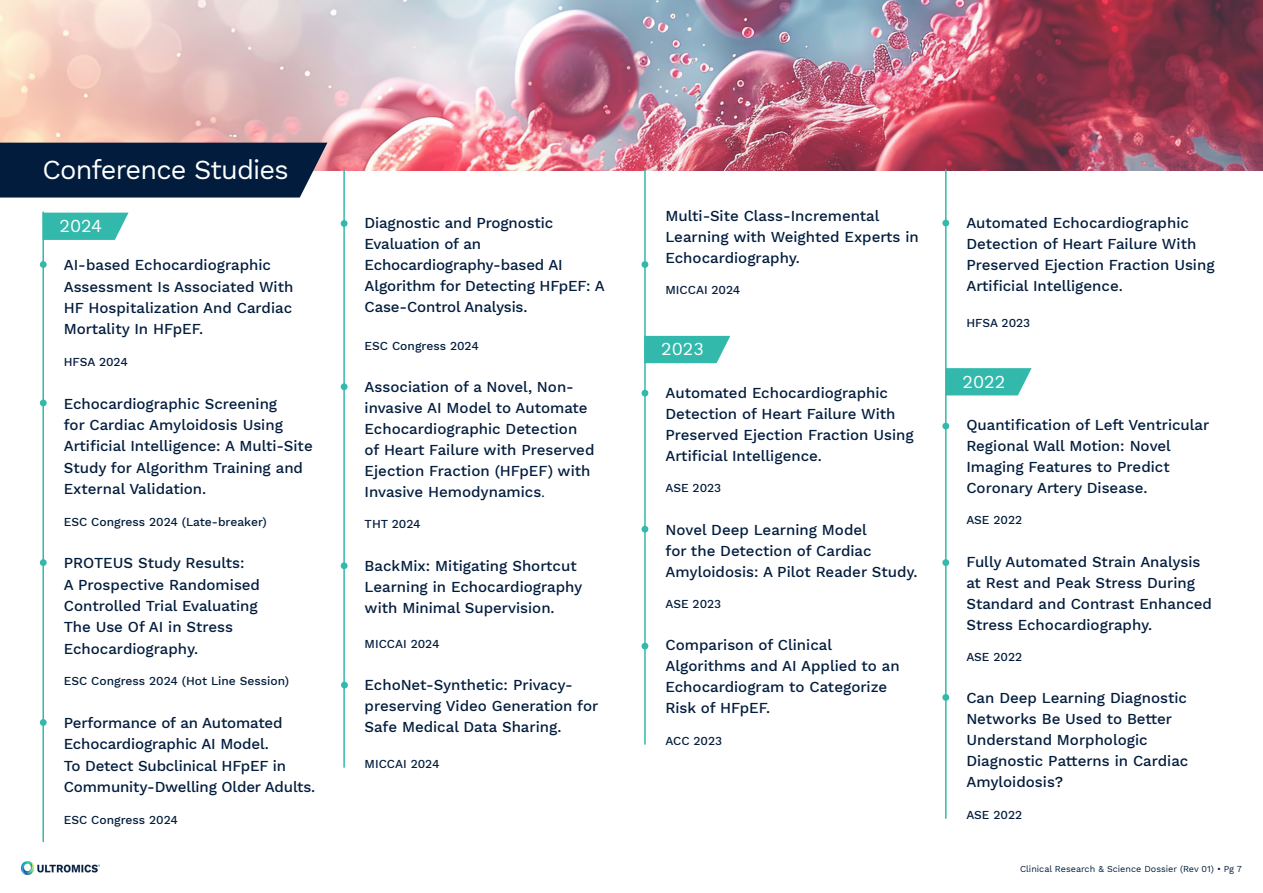
<style>
.page{position:relative;width:1263px;height:893px;background:#fff}
.page>*{position:absolute;margin:0;border:0;box-sizing:border-box;transform-origin:0 0}
.t1{font:27px "Work Sans";letter-spacing:-.03em;color:#fff}
.t2{font:18px "Work Sans";color:#fff}
.t3{font:500 15px/21px "Work Sans";color:#021c3d}
.t4{font:500 12px "Work Sans";color:#021c3d}
.t5{font:9px "Work Sans";color:#021c3d}
.s1{font-size:12px}
</style>
<div class="page">
<img style="left:0;top:0;width:1263px;height:170px">
<div style="left:0;top:143px;width:327px;height:55px;background:#021c3d"></div>
<hr style="left:42px;top:212px;width:2px;height:630px;background:#33b9ab">
<svg style="left:44px;top:213px;width:85px;height:27px"></svg>
<hr style="left:343px;top:169px;width:2px;height:599px;background:#33b9ab">
<hr style="left:644px;top:169px;width:2px;height:187px;background:#33b9ab">
<hr style="left:644px;top:339px;width:2px;height:406px;background:#33b9ab">
<hr style="left:945px;top:169px;width:1px;height:650px;background:#33b9ab">
<div style="left:40px;top:261px;width:7px;height:7px;background:#33b9ab;border-radius:50%"></div>
<div style="left:341px;top:220px;width:7px;height:7px;background:#33b9ab;border-radius:50%"></div>
<div style="left:341px;top:383px;width:7px;height:7px;background:#33b9ab;border-radius:50%"></div>
<div style="left:341px;top:562px;width:7px;height:7px;background:#33b9ab;border-radius:50%"></div>
<div style="left:40px;top:399px;width:7px;height:7px;background:#33b9ab;border-radius:50%"></div>
<div style="left:40px;top:559px;width:7px;height:7px;background:#33b9ab;border-radius:50%"></div>
<div style="left:40px;top:719px;width:7px;height:7px;background:#33b9ab;border-radius:50%"></div>
<div style="left:641px;top:261px;width:7px;height:7px;background:#33b9ab;border-radius:50%"></div>
<div style="left:942px;top:220px;width:7px;height:6px;background:#33b9ab;border-radius:50%"></div>
<div style="left:942px;top:423px;width:7px;height:6px;background:#33b9ab;border-radius:50%"></div>
<div style="left:942px;top:559px;width:7px;height:7px;background:#33b9ab;border-radius:50%"></div>
<div style="left:942px;top:694px;width:7px;height:7px;background:#33b9ab;border-radius:50%"></div>
<div style="left:641px;top:390px;width:7px;height:6px;background:#33b9ab;border-radius:50%"></div>
<div style="left:641px;top:526px;width:7px;height:7px;background:#33b9ab;border-radius:50%"></div>
<div style="left:641px;top:643px;width:7px;height:6px;background:#33b9ab;border-radius:50%"></div>
<div style="left:341px;top:682px;width:7px;height:6px;background:#33b9ab;border-radius:50%"></div>
<svg style="left:644px;top:336px;width:86px;height:27px"></svg>
<svg style="left:945px;top:368px;width:87px;height:27px"></svg>
<img style="left:21px;top:862px;width:78px;height:13px">
<h1 class="t1" style="left:43px;top:154px;width:248px">Conference Studies</h1>
<p class="t2" style="left:60px;top:215px;width:44px">2024</p>
<p class="t3" style="left:64px;top:255px;width:231px">AI-based Echocardiographic<br>Assessment Is Associated With<br>HF Hospitalization And Cardiac<br>Mortality In HFpEF.</p>
<p class="t4" style="left:64px;top:355px;width:66px">HFSA 2024</p>
<p class="t3" style="left:64px;top:393px;width:250px">Echocardiographic Screening<br>for Cardiac Amyloidosis Using<br>Artificial Intelligence: A Multi-Site<br>Study for Algorithm Training and<br>External Validation.</p>
<p class="t4" style="left:64px;top:514px;width:205px">ESC Congress 2024 (Late-breaker)</p>
<p class="t3" style="left:64px;top:553px;width:198px">PROTEUS Study Results:<br>A Prospective Randomised<br>Controlled Trial Evaluating<br>The Use Of AI in Stress<br>Echocardiography.</p>
<p class="t4" style="left:64px;top:674px;width:227px">ESC Congress 2024 (Hot Line Session)</p>
<p class="t3" style="left:64px;top:713px;width:253px">Performance of an Automated<br>Echocardiographic AI Model.<br>To Detect Subclinical HFpEF in<br>Community-Dwelling Older Adults.</p>
<p class="t4" style="left:64px;top:812px;width:116px">ESC Congress 2024</p>
<p class="t3" style="left:365px;top:213px;width:242px">Diagnostic and Prognostic<br>Evaluation of an<br>Echocardiography-based AI<br>Algorithm for Detecting HFpEF: A<br>Case-Control Analysis.</p>
<p class="t4" style="left:365px;top:339px;width:116px">ESC Congress 2024</p>
<p class="t3" style="left:365px;top:377px;width:231px">Association of a Novel, Non&shy;invasive AI Model to Automate<br>Echocardiographic Detection of Heart Failure with Preserved<br>Ejection Fraction (HFpEF) with<br>Invasive Hemodynamics<span class="s1">.</span></p>
<p class="t4" style="left:365px;top:517px;width:58px">THT 2024</p>
<p class="t3" style="left:365px;top:556px;width:219px">BackMix: Mitigating Shortcut<br>Learning in Echocardiography with Minimal Supervision.</p>
<p class="t4" style="left:365px;top:637px;width:76px">MICCAI 2024</p>
<p class="t3" style="left:365px;top:675px;width:235px">EchoNet-Synthetic: Privacy&shy;preserving Video Generation for<br>Safe Medical Data Sharing.</p>
<p class="t4" style="left:365px;top:756px;width:76px">MICCAI 2024</p>
<p class="t3" style="left:665px;top:206px;width:255px">Multi-Site Class-Incremental<br>Learning with Weighted Experts in<br>Echocardiography.</p>
<p class="t4" style="left:665px;top:283px;width:76px">MICCAI 2024</p>
<p class="t2" style="left:661px;top:339px;width:44px">2023</p>
<p class="t3" style="left:665px;top:383px;width:250px">Automated Echocardiographic<br>Detection of Heart Failure With<br>Preserved Ejection Fraction Using<br>Artificial Intelligence.</p>
<p class="t4" style="left:665px;top:481px;width:57px">ASE 2023</p>
<p class="t3" style="left:665px;top:520px;width:254px">Novel Deep Learning Model<br>for the Detection of Cardiac<br>Amyloidosis: A Pilot Reader Study.</p>
<p class="t4" style="left:665px;top:597px;width:57px">ASE 2023</p>
<p class="t3" style="left:665px;top:635px;width:236px">Comparison of Clinical<br>Algorithms and AI Applied to an<br>Echocardiogram to Categorize<br>Risk of HFpEF.</p>
<p class="t4" style="left:665px;top:733px;width:58px">ACC 2023</p>
<p class="t3" style="left:966px;top:213px;width:250px">Automated Echocardiographic<br>Detection of Heart Failure With<br>Preserved Ejection Fraction Using<br>Artificial Intelligence.</p>
<p class="t4" style="left:966px;top:315px;width:65px">HFSA 2023</p>
<p class="t2" style="left:962px;top:371px;width:44px">2022</p>
<p class="t3" style="left:966px;top:415px;width:244px">Quantification of Left Ventricular<br>Regional Wall Motion: Novel<br>Imaging Features to Predict<br>Coronary Artery Disease.</p>
<p class="t4" style="left:966px;top:513px;width:57px">ASE 2022</p>
<p class="t3" style="left:966px;top:552px;width:247px">Fully Automated Strain Analysis at Rest and Peak Stress During<br>Standard and Contrast Enhanced<br>Stress Echocardiography.</p>
<p class="t4" style="left:966px;top:650px;width:57px">ASE 2022</p>
<p class="t3" style="left:966px;top:688px;width:224px">Can Deep Learning Diagnostic<br>Networks Be Used to Better<br>Understand Morphologic<br>Diagnostic Patterns in Cardiac<br>Amyloidosis?</p>
<p class="t4" style="left:966px;top:808px;width:57px">ASE 2022</p>
<p class="t5" style="left:1020px;top:863px;width:223px">Clinical Research &amp; Science Dossier (Rev 01) • Pg 7</p>
</div>
